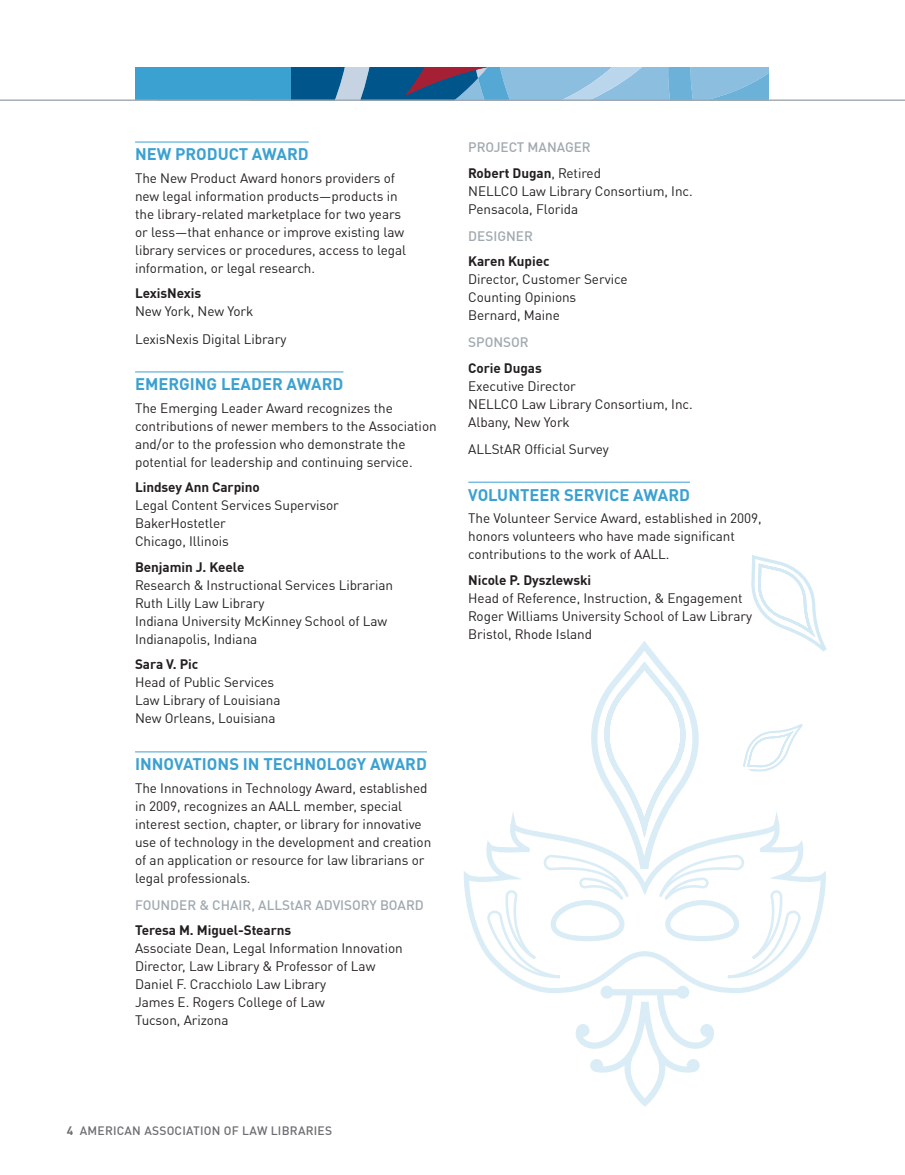
<style>
.page{position:relative;width:905px;height:1175px;background:#fff}
.page>*{position:absolute;margin:0;border:0;box-sizing:border-box;transform-origin:0 0}
.Heading_3_wrd_1{font:700 16.5px "DIN Offc";color:#3ba1d1}
.Body_Text_wrd_1{font:13.5px/18px "DIN Offc";letter-spacing:-.005em;color:#231f20}
.Name{font:700 13.5px "DIN Offc";letter-spacing:-.005em;color:#231f20}
.Heading_5_wrd_1{font:500 13.5px "DIN Offc";color:#a0a9af}
.Award_Publication_Ti{font:13.5px "DIN Offc";letter-spacing:-.005em;color:#231f20}
.Heading_2_wrd_1{font:500 12px "DIN Offc";letter-spacing:.02em;color:#6c6d70}
.s1{font-weight:400}
.s2{font-weight:700}
</style>
<div class="page">
<svg style="left:291px;top:68px;width:477px;height:32px;background:#679abf"></svg>
<div style="left:135px;top:68px;width:156px;height:32px;background:#3ba1d1"></div>
<hr style="left:135px;top:142px;width:174px;height:1px;background:#3ba1d1">
<hr style="left:135px;top:371px;width:208px;height:1px;background:#3ba1d1">
<hr style="left:135px;top:751px;width:292px;height:1px;background:#3ba1d1">
<hr style="left:468px;top:482px;width:222px;height:1px;background:#3ba1d1">
<svg style="left:463px;top:812px;width:363px;height:147px"></svg>
<svg style="left:598px;top:1072px;width:94px;height:34px"></svg>
<svg style="left:486px;top:853px;width:315px;height:219px"></svg>
<svg style="left:579px;top:641px;width:132px;height:228px"></svg>
<svg style="left:751px;top:555px;width:75px;height:96px"></svg>
<svg style="left:743px;top:724px;width:59px;height:48px"></svg>
<hr style="left:0;top:100px;width:904px;height:1px;background:#a0a9af">
<p class="Heading_3_wrd_1" style="left:135px;top:144px;width:175px">NEW PRODUCT AWARD</p>
<p class="Body_Text_wrd_1" style="left:135px;top:169px;width:273px">The New Product Award honors providers of new legal information products—products in the library-related marketplace for two years or less—that enhance or improve existing law library services or procedures, access to legal information, or legal research.</p>
<p class="Name" style="left:135px;top:285px;width:68px">LexisNexis</p>
<p class="Body_Text_wrd_1" style="left:135px;top:303px;width:120px">New York, New York</p>
<p class="Award_Publication_Ti" style="left:135px;top:330px;width:153px">LexisNexis Digital Library</p>
<p class="Heading_3_wrd_1" style="left:135px;top:373px;width:210px">EMERGING LEADER AWARD</p>
<p class="Body_Text_wrd_1" style="left:135px;top:399px;width:303px">The Emerging Leader Award recognizes the contributions of newer members to the Association and/or to the profession who demonstrate the potential for leadership and continuing service.</p>
<p class="Name" style="left:135px;top:478px;width:126px">Lindsey Ann Carpino</p>
<p class="Body_Text_wrd_1" style="left:135px;top:496px;width:205px">Legal Content Services Supervisor</p>
<p class="Body_Text_wrd_1" style="left:135px;top:514px;width:92px">BakerHostetler</p>
<p class="Body_Text_wrd_1" style="left:135px;top:532px;width:95px">Chicago, Illinois</p>
<p class="Name" style="left:135px;top:558px;width:111px">Benjamin J. Keele</p>
<p class="Body_Text_wrd_1" style="left:135px;top:576px;width:259px">Research &amp; Instructional Services Librarian</p>
<p class="Body_Text_wrd_1" style="left:135px;top:594px;width:131px">Ruth Lilly Law Library</p>
<p class="Body_Text_wrd_1" style="left:135px;top:612px;width:254px">Indiana University McKinney School of Law</p>
<p class="Body_Text_wrd_1" style="left:135px;top:630px;width:124px">Indianapolis, Indiana</p>
<p class="Name" style="left:135px;top:655px;width:65px">Sara V. Pic</p>
<p class="Body_Text_wrd_1" style="left:135px;top:673px;width:141px">Head of Public Services</p>
<p class="Body_Text_wrd_1" style="left:135px;top:691px;width:147px">Law Library of Louisiana</p>
<p class="Body_Text_wrd_1" style="left:135px;top:709px;width:142px">New Orleans, Louisiana</p>
<p class="Heading_3_wrd_1" style="left:135px;top:753px;width:293px">INNOVATIONS IN TECHNOLOGY AWARD</p>
<p class="Body_Text_wrd_1" style="left:135px;top:779px;width:298px">The Innovations in Technology Award, established in 2009, recognizes an AALL member, special interest section, chapter, or library for innovative use of technology in the development and creation of an application or resource for law librarians or legal professionals.</p>
<p class="Heading_5_wrd_1" style="left:135px;top:896px;width:290px">FOUNDER &amp; CHAIR, ALLStAR ADVISORY BOARD</p>
<p class="Name" style="left:135px;top:921px;width:158px">Teresa M. Miguel-Stearns</p>
<p class="Body_Text_wrd_1" style="left:135px;top:939px;width:269px">Associate Dean, Legal Information Innovation</p>
<p class="Body_Text_wrd_1" style="left:135px;top:957px;width:242px">Director, Law Library &amp; Professor of Law</p>
<p class="Body_Text_wrd_1" style="left:135px;top:975px;width:193px">Daniel F. Cracchiolo Law Library</p>
<p class="Body_Text_wrd_1" style="left:135px;top:993px;width:191px">James E. Rogers College of Law</p>
<p class="Body_Text_wrd_1" style="left:135px;top:1011px;width:95px">Tucson, Arizona</p>
<p class="Heading_5_wrd_1" style="left:468px;top:139px;width:124px">PROJECT MANAGER</p>
<p class="Name" style="left:468px;top:164px;width:134px">Robert Dugan<span class="s1">, Retired</span></p>
<p class="Body_Text_wrd_1" style="left:468px;top:182px;width:226px">NELLCO Law Library Consortium, Inc.</p>
<p class="Body_Text_wrd_1" style="left:468px;top:200px;width:111px">Pensacola, Florida</p>
<p class="Heading_5_wrd_1" style="left:468px;top:227px;width:66px">DESIGNER</p>
<p class="Name" style="left:468px;top:252px;width:83px">Karen Kupiec</p>
<p class="Body_Text_wrd_1" style="left:468px;top:270px;width:161px">Director, Customer Service</p>
<p class="Body_Text_wrd_1" style="left:468px;top:288px;width:110px">Counting Opinions</p>
<p class="Body_Text_wrd_1" style="left:468px;top:306px;width:93px">Bernard, Maine</p>
<p class="Heading_5_wrd_1" style="left:468px;top:334px;width:62px">SPONSOR</p>
<p class="Name" style="left:468px;top:359px;width:75px">Corie Dugas</p>
<p class="Body_Text_wrd_1" style="left:468px;top:377px;width:109px">Executive Director</p>
<p class="Body_Text_wrd_1" style="left:468px;top:395px;width:226px">NELLCO Law Library Consortium, Inc.</p>
<p class="Body_Text_wrd_1" style="left:468px;top:413px;width:103px">Albany, New York</p>
<p class="Award_Publication_Ti" style="left:468px;top:440px;width:142px">ALLStAR Official Survey</p>
<p class="Heading_3_wrd_1" style="left:468px;top:484px;width:223px">VOLUNTEER SERVICE AWARD</p>
<p class="Body_Text_wrd_1" style="left:468px;top:509px;width:295px">The Volunteer Service Award, established in 2009, honors volunteers who have made significant contributions to the work of AALL.</p>
<p class="Name" style="left:468px;top:571px;width:124px">Nicole P. Dyszlewski</p>
<p class="Body_Text_wrd_1" style="left:468px;top:589px;width:276px">Head of Reference, Instruction, &amp; Engagement</p>
<p class="Body_Text_wrd_1" style="left:468px;top:607px;width:285px">Roger Williams University School of Law Library</p>
<p class="Body_Text_wrd_1" style="left:468px;top:625px;width:125px">Bristol, Rhode Island</p>
<p class="Heading_2_wrd_1" style="left:67px;top:1122px;width:267px"><span class="s2">4</span> AMERICAN ASSOCIATION OF LAW LIBRARIES</p>
</div>
